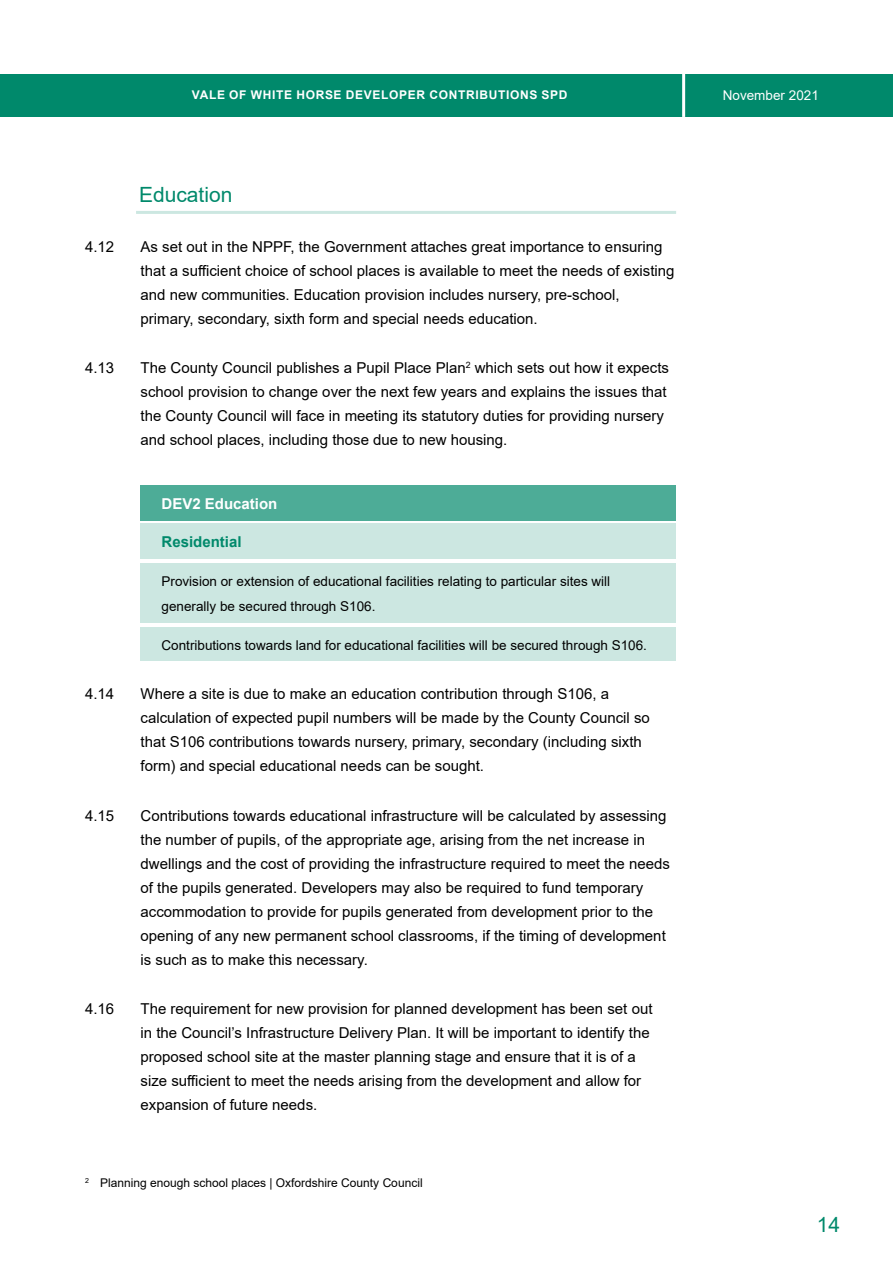
<style>
.page{position:relative;width:893px;height:1263px;background:#fff}
.page>*{position:absolute;margin:0;border:0;box-sizing:border-box;transform-origin:0 0}
.t1{font:21px "Arial";color:#00896b}
.t2{font:15px/24px "Arial";color:#000}
.t3{font:700 15px "Arial";color:#fff}
.t4{font:700 15px "Arial";color:#00896b}
.t5{font:13.5px/25.5px "Arial";color:#000}
.t6{font:13.5px "Arial";color:#fff}
.t7{font:12px "Arial";color:#000}
.t8{font:700 12px "Arial";letter-spacing:.055em;color:#fff}
</style>
<div class="page">
<div style="left:0;top:75px;width:893px;height:42px;background:#00896b"></div>
<hr style="left:682px;top:64px;width:3px;height:53px;background:#fff">
<hr style="left:136px;top:211px;width:540px;height:3px;background:#cce7e1">
<div style="left:140px;top:485px;width:536px;height:36px;background:#4dac97"></div>
<div style="left:140px;top:524px;width:536px;height:35px;background:#cce7e1"></div>
<div style="left:140px;top:563px;width:536px;height:60px;background:#cce7e1"></div>
<div style="left:140px;top:627px;width:536px;height:34px;background:#cce7e1"></div>
<p class="t8" style="left:192px;top:86px;width:377px">VALE OF WHITE HORSE DEVELOPER CONTRIBUTIONS SPD</p>
<h1 class="t1" style="left:139px;top:181px;width:95px">Education</h1>
<p class="t2" style="left:85px;top:235px;width:31px">4.12</p>
<p class="t2" style="left:141px;top:235px;width:536px">As set out in the NPPF, the Government attaches great importance to ensuring that a sufficient choice of school places is available to meet the needs of existing and new communities. Education provision includes nursery, pre-school, primary, secondary, sixth form and special needs education.</p>
<p class="t2" style="left:85px;top:356px;width:31px">4.13</p>
<p class="t2" style="left:141px;top:356px;width:530px">The County Council publishes a Pupil Place Plan<sup>2</sup> which sets out how it expects school provision to change over the next few years and explains the issues that the County Council will face in meeting its statutory duties for providing nursery and school places, including those due to new housing.</p>
<p class="t3" style="left:162px;top:493px;width:117px">DEV2 Education</p>
<p class="t4" style="left:162px;top:532px;width:82px">Residential</p>
<p class="t5" style="left:162px;top:568px;width:450px">Provision or extension of educational facilities relating to particular sites will generally be secured through S106.</p>
<p class="t5" style="left:162px;top:632px;width:487px">Contributions towards land for educational facilities will be secured through S106.</p>
<p class="t2" style="left:85px;top:682px;width:31px">4.14</p>
<p class="t2" style="left:141px;top:682px;width:511px">Where a site is due to make an education contribution through S106, a calculation of expected pupil numbers will be made by the County Council so that S106 contributions towards nursery, primary, secondary (including sixth form) and special educational needs can be sought.</p>
<p class="t2" style="left:85px;top:803px;width:31px">4.15</p>
<p class="t2" style="left:141px;top:803px;width:531px">Contributions towards educational infrastructure will be calculated by assessing the number of pupils, of the appropriate age, arising from the net increase in dwellings and the cost of providing the infrastructure required to meet the needs of the pupils generated. Developers may also be required to fund temporary accommodation to provide for pupils generated from development prior to the opening of any new permanent school classrooms, if the timing of development is such as to make this necessary.</p>
<p class="t2" style="left:85px;top:997px;width:31px">4.16</p>
<p class="t2" style="left:141px;top:997px;width:513px">The requirement for new provision for planned development has been set out in the Council’s Infrastructure Delivery Plan. It will be important to identify the proposed school site at the master planning stage and ensure that it is of a size sufficient to meet the needs arising from the development and allow for expansion of future needs.</p>
<p class="t7" style="left:85px;top:1174px;width:339px"><sup>2</sup> Planning enough school places | Oxfordshire County Council</p>
<p class="t6" style="left:723px;top:86px;width:98px">November 2021</p>
<h1 class="t1" style="left:817px;top:1210px;width:25px">14</h1>
</div>
